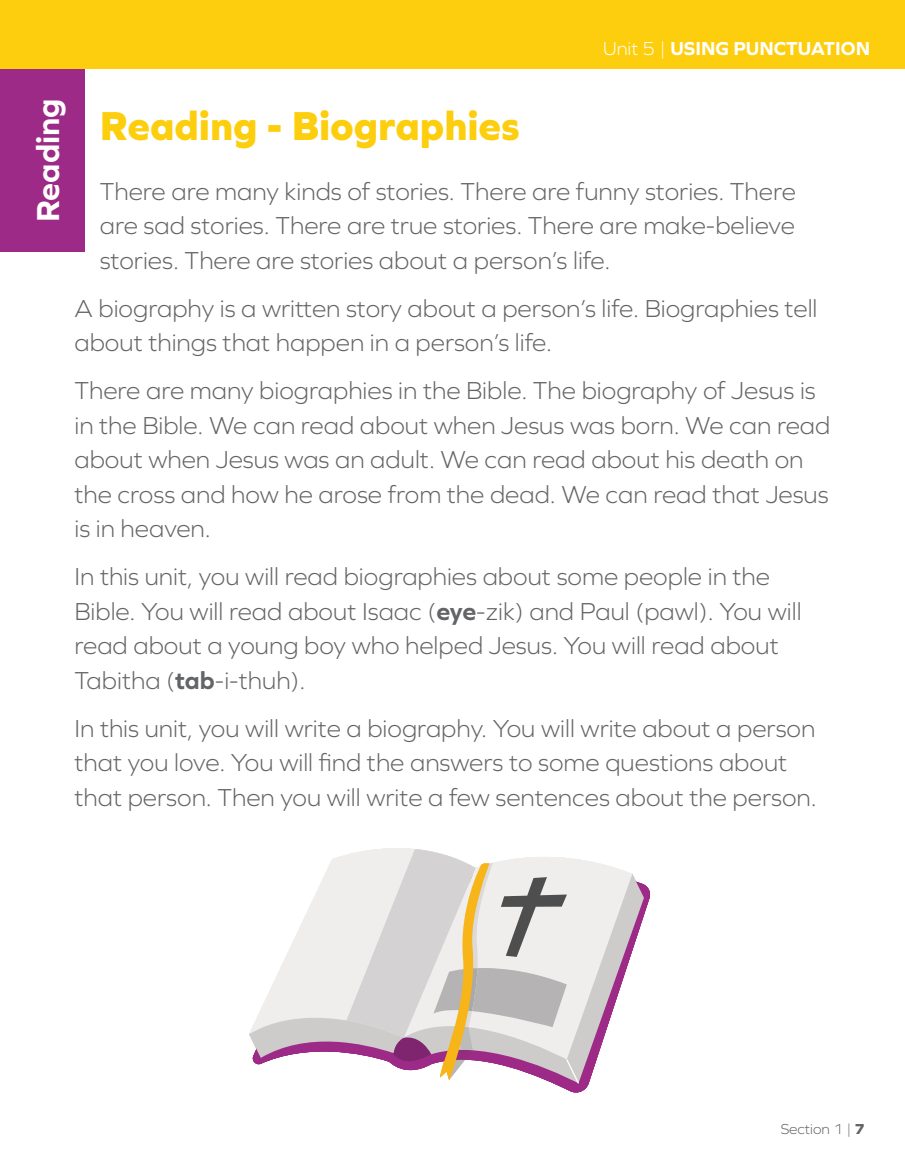
<style>
.page{position:relative;width:905px;height:1175px;background:#fff}
.page>*{position:absolute;margin:0;border:0;box-sizing:border-box;transform-origin:0 0}
.t1{font:800 42px "Graphie";color:#fdce0d}
.t2{font:700 33px "Graphie";letter-spacing:-.005em;color:#fff}
.t3{font:300 25.5px/34.5px "Graphie";color:#636466}
.t4{font:700 19.5px "Graphie";color:#fff}
.t5{font:300 15px "Graphie";color:#636466}
.s1{font-weight:300}
.s2{font-weight:700}
.s3{font-weight:800}
</style>
<div class="page">
<svg style="left:250px;top:874px;width:394px;height:209px"></svg>
<svg style="left:249px;top:848px;width:154px;height:189px;fill:#efeeed"></svg>
<svg style="left:403px;top:848px;width:229px;height:211px"></svg>
<svg style="left:346px;top:849px;width:233px;height:234px;background:#d9d0ce"></svg>
<div style="left:0;top:68px;width:85px;height:184px;background:#9d2a86"></div>
<div style="left:0;top:0;width:904px;height:68px;background:#fdce0d"></div>
<p class="t4" style="left:603px;top:37px;width:268px"><span class="s1">Unit 5 |</span> USING PUNCTUATION</p>
<p class="t2" style="left:29px;top:222px;width:125px;rotate:-90deg">Reading</p>
<h1 class="t1" style="left:100px;top:101px;width:421px">Reading - Biographies</h1>
<p class="t3" style="left:100px;top:173px;width:697px;text-align:justify">There are many kinds of stories. There are funny stories. There are sad stories. There are true stories. There are make-believe stories. There are stories about a person’s life.</p>
<p class="t3" style="left:74px;top:290px;width:744px">A biography is a written story about a person’s life. Biographies tell about things that happen in a person’s life.</p>
<p class="t3" style="left:74px;top:373px;width:757px">There are many biographies in the Bible. The biography of Jesus is in the Bible. We can read about when Jesus was born. We can read about when Jesus was an adult. We can read about his death on the cross and how he arose from the dead. We can read that Jesus is in heaven.</p>
<p class="t3" style="left:74px;top:559px;width:728px">In this unit, you will read biographies about some people in the Bible. You will read about Isaac (<span class="s2">eye</span>-zik) and Paul (pawl). You will read about a young boy who helped Jesus. You will read about Tabitha (<span class="s2">tab</span>-i-thuh).</p>
<p class="t3" style="left:74px;top:710px;width:743px">In this unit, you will write a biography. You will write about a person that you love. You will find the answers to some questions about that person. Then you will write a few sentences about the person.</p>
<p class="t5" style="left:780px;top:1120px;width:85px">Section 1 | <span class="s3">7</span></p>
</div>
